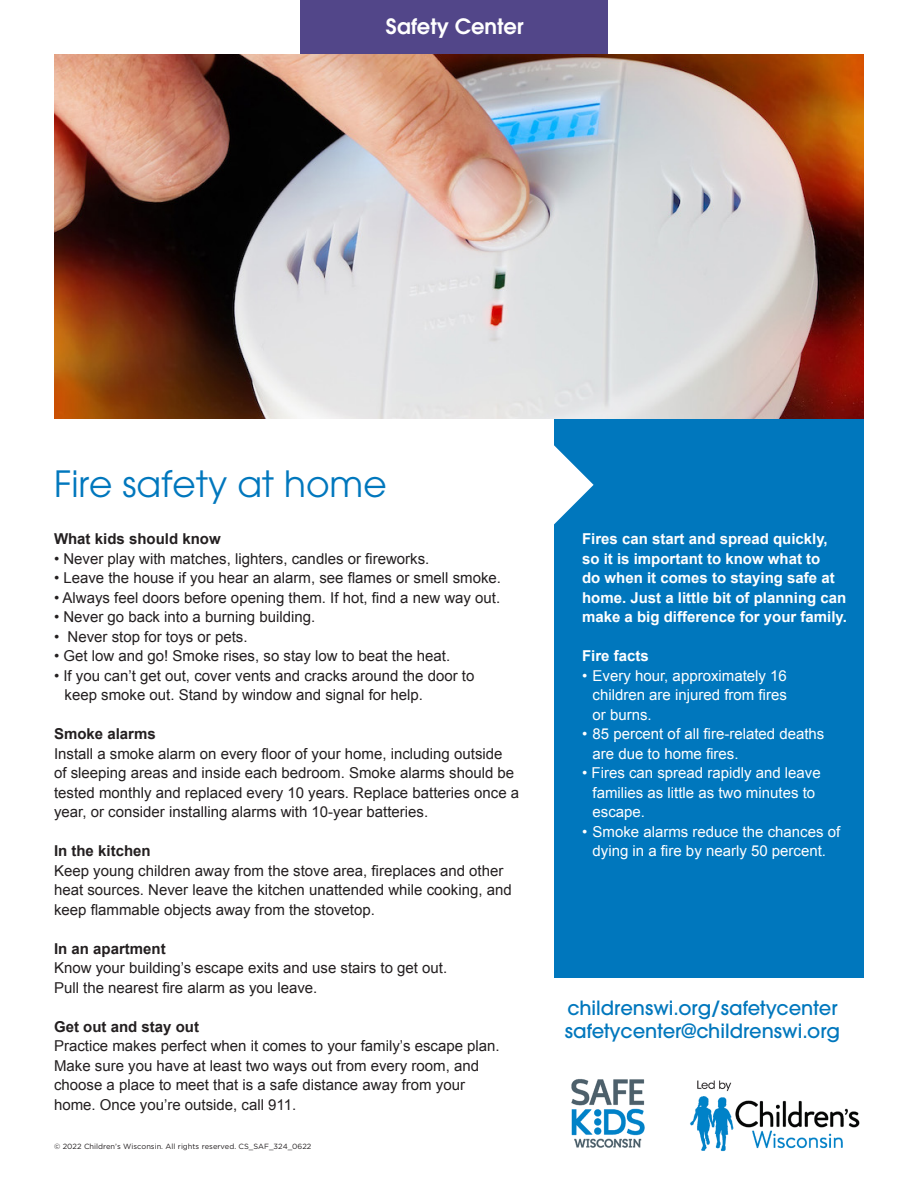
<style>
.page{position:relative;width:918px;height:1188px;background:#fff}
.page>*{position:absolute;margin:0;border:0;box-sizing:border-box;transform-origin:0 0}
.t1{font:36px "ITC Avant Garde Pro";color:#0077bd}
.t2{font:600 21px "ITC Avant Garde Pro";color:#fff}
.t3{font:500 19.5px "ITC Avant Garde Pro";color:#0077bd}
.t4{font:15px/19.5px "Arial";color:#231f20}
.t5{font:15px/19.5px "Arial";color:#fff}
.t6{font:700 15px/19.5px "Arial";color:#fff}
.t7{font:700 15px "Arial";color:#231f20}
.t8{font:7.5px "Gotham";color:#231f20}
</style>
<div class="page">
<div style="left:554px;top:392px;width:310px;height:586px;background:#0077bd"></div>
<div style="left:301px;top:0;width:307px;height:73px;background:#524689"></div>
<svg style="left:422px;top:418px;width:172px;height:107px"></svg>
<img style="left:54px;top:54px;width:810px;height:364px">
<img style="left:571px;top:1079px;width:289px;height:73px">
<p class="t2" style="left:386px;top:13px;width:139px">Safety Center</p>
<p class="t1" style="left:54px;top:461px;width:334px">Fire safety at home</p>
<p class="t7" style="left:54px;top:529px;width:168px">What kids should know</p>
<p class="t4" style="left:54px;top:549px;width:377px">• Never play with matches, lighters, candles or fireworks.</p>
<p class="t4" style="left:54px;top:569px;width:449px">• Leave the house if you hear an alarm, see flames or smell smoke.</p>
<p class="t4" style="left:54px;top:588px;width:448px">• Always feel doors before opening them. If hot, find a new way out.</p>
<p class="t4" style="left:54px;top:608px;width:263px">• Never go back into a burning building.</p>
<p class="t4" style="left:54px;top:627px;width:195px">• Never stop for toys or pets.</p>
<p class="t4" style="left:54px;top:647px;width:398px">• Get low and go! Smoke rises, so stay low to beat the heat.</p>
<p class="t4" style="left:54px;top:666px;width:422px">• If you can’t get out, cover vents and cracks around the door to</p>
<p class="t4" style="left:64px;top:686px;width:360px">keep smoke out. Stand by window and signal for help.</p>
<p class="t7" style="left:54px;top:724px;width:103px">Smoke alarms</p>
<p class="t4" style="left:54px;top:744px;width:467px">Install a smoke alarm on every floor of your home, including outside<br>of sleeping areas and inside each bedroom. Smoke alarms should be tested monthly and replaced every 10 years. Replace batteries once a year, or consider installing alarms with 10-year batteries.</p>
<p class="t7" style="left:54px;top:841px;width:98px">In the kitchen</p>
<p class="t4" style="left:54px;top:861px;width:459px">Keep young children away from the stove area, fireplaces and other heat sources. Never leave the kitchen unattended while cooking, and keep flammable objects away from the stovetop.</p>
<p class="t7" style="left:54px;top:939px;width:113px">In an apartment</p>
<p class="t4" style="left:54px;top:959px;width:395px">Know your building’s escape exits and use stairs to get out.<br>Pull the nearest fire alarm as you leave.</p>
<p class="t7" style="left:54px;top:1017px;width:147px">Get out and stay out</p>
<p class="t4" style="left:54px;top:1037px;width:447px">Practice makes perfect when it comes to your family’s escape plan.</p>
<p class="t4" style="left:54px;top:1056px;width:427px">Make sure you have at least two ways out from every room, and</p>
<p class="t4" style="left:54px;top:1076px;width:413px">choose a place to meet that is a safe distance away from your</p>
<p class="t4" style="left:54px;top:1095px;width:244px">home. Once you’re outside, call 911.</p>
<p class="t8" style="left:54px;top:1142px;width:259px">© 2022 Children’s Wisconsin. All rights reserved. CS_SAF_324_0622</p>
<p class="t6" style="left:582px;top:530px;width:266px">Fires can start and spread quickly, so it is important to know what to<br>do when it comes to staying safe at home. Just a little bit of planning can make a big difference for your family.</p>
<p class="t6" style="left:582px;top:647px;width:68px">Fire facts</p>
<p class="t5" style="left:582px;top:666px;width:206px">• Every hour, approximately 16</p>
<p class="t5" style="left:593px;top:686px;width:196px">children are injured from fires</p>
<p class="t5" style="left:593px;top:705px;width:61px">or burns.</p>
<p class="t5" style="left:593px;top:725px;width:233px;text-indent:-10px">• 85 percent of all fire-related deaths are due to home fires.</p>
<p class="t5" style="left:582px;top:764px;width:240px">• Fires can spread rapidly and leave</p>
<p class="t5" style="left:593px;top:783px;width:224px">families as little as two minutes to escape.</p>
<p class="t5" style="left:582px;top:822px;width:260px;text-align:center">• Smoke alarms reduce the chances of dying in a fire by nearly 50 percent.</p>
<p class="t3" style="left:567px;top:995px;width:272px">childrenswi.org/safetycenter</p>
<p class="t3" style="left:565px;top:1018px;width:277px">safetycenter@childrenswi.org</p>
</div>
